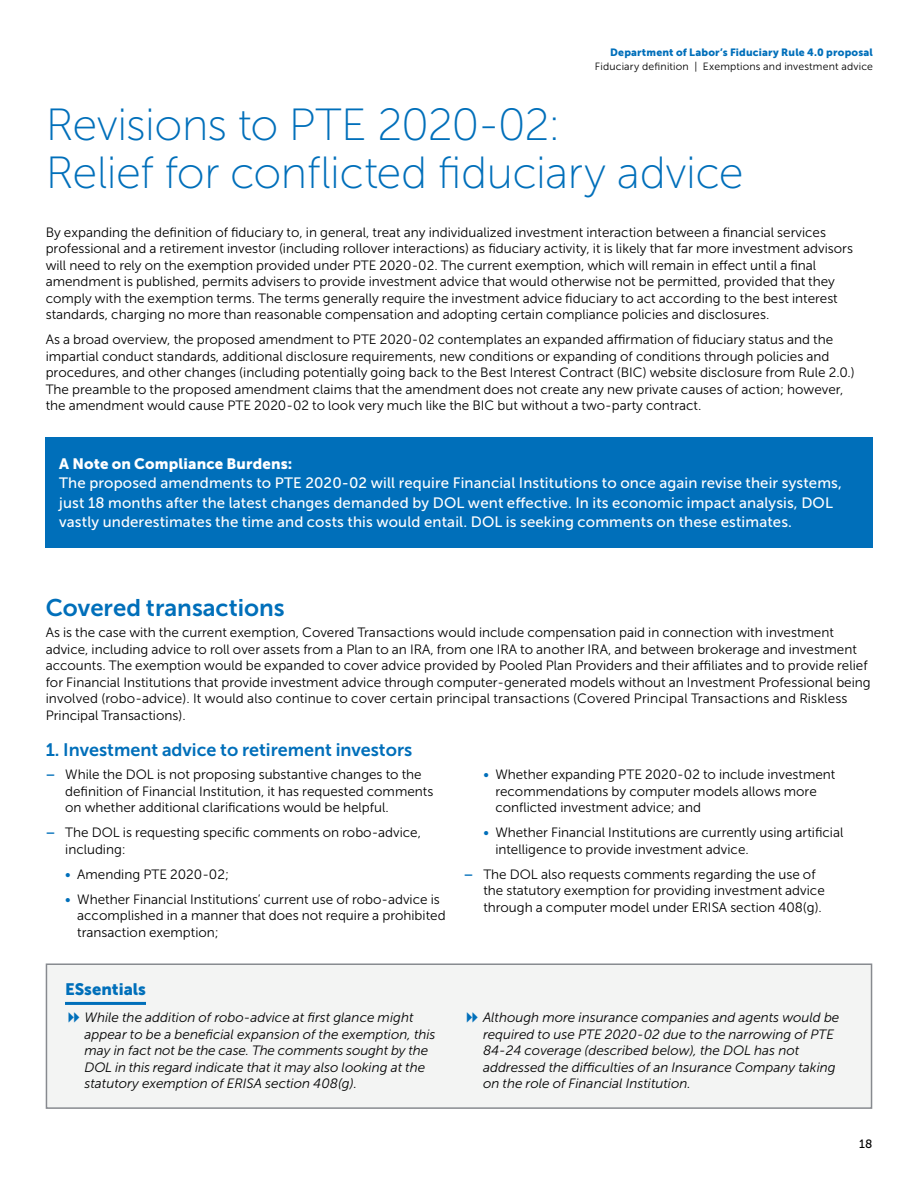
<style>
.page{position:relative;width:918px;height:1188px;background:#fff}
.page>*{position:absolute;margin:0;border:0;box-sizing:border-box;transform-origin:0 0}
.t1{font:45px/48px "Museo Sans 100";letter-spacing:-.015em;color:#006fba}
.t2{font:24px "Museo Sans 700";color:#006fba}
.t3{font:18px "Museo Sans 700";color:#006fba}
.t4{font:16.5px "Museo Sans 900";color:#006fba}
.t5{font:15px/19.5px "Museo Sans 500";letter-spacing:.01em;color:#fff}
.t6{font:15px "Museo Sans 900";letter-spacing:.01em;color:#fff}
.t7{font:13.5px/16.5px "Museo Sans 300";color:#000}
.t8{font:italic 13.5px/16.5px "Museo Sans 300";color:#000}
.t9{font:12px "Museo Sans 500";color:#000}
.t10{font:10.5px "Museo Sans 300";letter-spacing:.015em;color:#000}
.t11{font:10.5px "Museo Sans 900";letter-spacing:.015em;color:#006fba}
.s1{font-family:"Museo Sans 700";color:#006fba}
.s2{font-family:"Museo Sans 500";color:#006fba}
</style>
<div class="page">
<div style="left:46px;top:437px;width:827px;height:111px;background:#006fba"></div>
<div style="left:46px;top:964px;width:826px;height:144px;background:#f3f4f3"></div>
<hr style="left:65px;top:1002px;width:81px;height:3px;background:#006fba">
<div style="left:46px;top:963px;width:826px;height:146px;border:2px solid #878a8f"></div>
<p class="t11" style="left:610px;top:47px;width:264px">Department of Labor’s Fiduciary Rule 4.0 proposal</p>
<p class="t10" style="left:595px;top:60px;width:279px">Fiduciary definition | Exemptions and investment advice</p>
<h1 class="t1" style="left:46px;top:101px;width:699px">Revisions to PTE 2020-02:<br>Relief for conflicted fiduciary advice</h1>
<p class="t7" style="left:46px;top:224px;width:809px">By expanding the definition of fiduciary to, in general, treat any individualized investment interaction between a financial services professional and a retirement investor (including rollover interactions) as fiduciary activity, it is likely that far more investment advisors will need to rely on the exemption provided under PTE 2020-02. The current exemption, which will remain in effect until a final amendment is published, permits advisers to provide investment advice that would otherwise not be permitted, provided that they comply with the exemption terms. The terms generally require the investment advice fiduciary to act according to the best interest standards, charging no more than reasonable compensation and adopting certain compliance policies and disclosures.</p>
<p class="t7" style="left:46px;top:332px;width:811px">As a broad overview, the proposed amendment to PTE 2020-02 contemplates an expanded affirmation of fiduciary status and the impartial conduct standards, additional disclosure requirements, new conditions or expanding of conditions through policies and procedures, and other changes (including potentially going back to the Best Interest Contract (BIC) website disclosure from Rule 2.0.)<br>The preamble to the proposed amendment claims that the amendment does not create any new private causes of action; however, the amendment would cause PTE 2020-02 to look very much like the BIC but without a two-party contract.</p>
<p class="t6" style="left:59px;top:455px;width:235px">A Note on Compliance Burdens:</p>
<p class="t5" style="left:59px;top:473px;width:784px">The proposed amendments to PTE 2020-02 will require Financial Institutions to once again revise their systems, just 18 months after the latest changes demanded by DOL went effective. In its economic impact analysis, DOL vastly underestimates the time and costs this would entail. DOL is seeking comments on these estimates.</p>
<h2 class="t2" style="left:46px;top:595px;width:241px">Covered transactions</h2>
<p class="t7" style="left:46px;top:624px;width:827px">As is the case with the current exemption, Covered Transactions would include compensation paid in connection with investment advice, including advice to roll over assets from a Plan to an IRA, from one IRA to another IRA, and between brokerage and investment accounts. The exemption would be expanded to cover advice provided by Pooled Plan Providers and their affiliates and to provide relief for Financial Institutions that provide investment advice through computer-generated models without an Investment Professional being involved (robo-advice). It would also continue to cover certain principal transactions (Covered Principal Transactions and Riskless Principal Transactions).</p>
<h3 class="t3" style="left:46px;top:740px;width:368px">1. Investment advice to retirement investors</h3>
<p class="t7" style="left:65px;top:766px;width:370px;text-indent:-19px"><span class="s1">–</span> While the DOL is not proposing substantive changes to the definition of Financial Institution, it has requested comments on whether additional clarifications would be helpful.</p>
<p class="t7" style="left:65px;top:824px;width:357px;text-indent:-19px"><span class="s1">–</span> The DOL is requesting specific comments on robo-advice, including:</p>
<p class="t7" style="left:65px;top:866px;width:165px"><span class="s2">•</span> Amending PTE 2020-02;</p>
<p class="t7" style="left:77px;top:891px;width:370px;text-indent:-12px"><span class="s2">•</span> Whether Financial Institutions’ current use of robo-advice is accomplished in a manner that does not require a prohibited transaction exemption;</p>
<p class="t7" style="left:495px;top:766px;width:342px;text-indent:-12px"><span class="s2">•</span> Whether expanding PTE 2020-02 to include investment recommendations by computer models allows more conflicted investment advice; and</p>
<p class="t7" style="left:495px;top:824px;width:350px;text-indent:-12px"><span class="s2">•</span> Whether Financial Institutions are currently using artificial intelligence to provide investment advice.</p>
<p class="t7" style="left:483px;top:866px;width:343px;text-indent:-19px"><span class="s1">–</span> The DOL also requests comments regarding the use of the statutory exemption for providing investment advice through a computer model under ERISA section 408(g).</p>
<p class="t4" style="left:65px;top:980px;width:82px">ESsentials</p>
<p class="t8" style="left:85px;top:1010px;width:353px">While the addition of robo-advice at first glance might appear to be a beneficial expansion of the exemption, this may in fact not be the case. The comments sought by the DOL in this regard indicate that it may also looking at the statutory exemption of ERISA section 408(g).</p>
<p class="t8" style="left:483px;top:1010px;width:358px">Although more insurance companies and agents would be required to use PTE 2020-02 due to the narrowing of PTE 84-24 coverage (described below), the DOL has not addressed the difficulties of an Insurance Company taking on the role of Financial Institution.</p>
<p class="t9" style="left:859px;top:1137px;width:15px">18</p>
</div>
